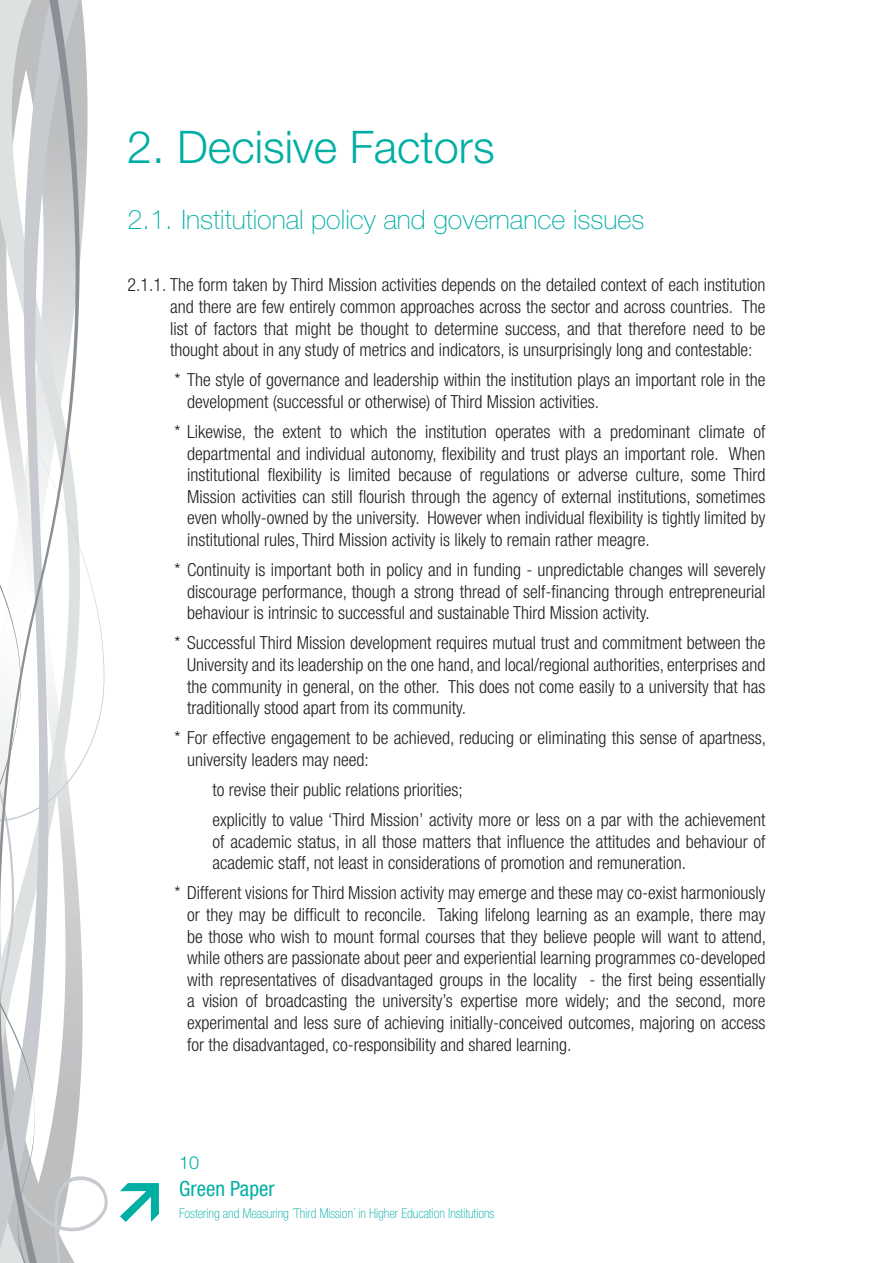
<style>
.page{position:relative;width:893px;height:1263px;background:#fff}
.page>*{position:absolute;margin:0;border:0;box-sizing:border-box;transform-origin:0 0}
.t1{font:300 45px "Helvetica Neue LT Std";color:#00afa4}
.t2{font:100 27px "Helvetica Neue LT Std";color:#00afa4}
.t3{font:condensed 21px "Helvetica Neue LT Std";color:#00afa4}
.t4{font:300 condensed 18px/21.6px "Helvetica Neue LT Std";color:#231f20;text-align:justify}
.t5{font:300 18px "Helvetica Neue LT Std";color:#00afa4}
.t6{font:100 condensed 13.5px "Helvetica Neue LT Std";color:#00afa4}
</style>
<div class="page">
<svg style="left:120px;top:1183px;width:39px;height:39px"></svg>
<svg style="left:80px;top:0;width:8px;height:259px;fill:#c4c6c8"></svg>
<svg style="left:80px;top:548px;width:28px;height:683px"></svg>
<svg style="left:0;top:0;width:80px;height:1263px"></svg>
<svg style="left:0;top:370px;width:41px;height:893px"></svg>
<h1 class="t1" style="left:127px;top:130px;width:369px">2. Decisive Factors</h1>
<h2 class="t2" style="left:128px;top:209px;width:518px">2.1. Institutional policy and governance issues</h2>
<p class="t4" style="left:170px;top:276px;width:597px;text-indent:-43px">2.1.1. The form taken by Third Mission activities depends on the detailed context of each institution and there are few entirely common approaches across the sector and across countries. The list of factors that might be thought to determine success, and that therefore need to be thought about in any study of metrics and indicators, is unsurprisingly long and contestable:</p>
<p class="t4" style="left:187px;top:371px;width:580px;text-indent:-13px">* The style of governance and leadership within the institution plays an important role in the development (successful or otherwise) of Third Mission activities.</p>
<p class="t4" style="left:187px;top:422px;width:580px;text-indent:-13px">* Likewise, the extent to which the institution operates with a predominant climate of departmental and individual autonomy, flexibility and trust plays an important role. When institutional flexibility is limited because of regulations or adverse culture, some Third Mission activities can still flourish through the agency of external institutions, sometimes even wholly-owned by the university. However when individual flexibility is tightly limited by institutional rules, Third Mission activity is likely to remain rather meagre.</p>
<p class="t4" style="left:187px;top:560px;width:580px;text-indent:-13px">* Continuity is important both in policy and in funding - unpredictable changes will severely discourage performance, though a strong thread of self-financing through entrepreneurial behaviour is intrinsic to successful and sustainable Third Mission activity.</p>
<p class="t4" style="left:187px;top:634px;width:580px;text-indent:-13px">* Successful Third Mission development requires mutual trust and commitment between the University and its leadership on the one hand, and local/regional authorities, enterprises and the community in general, on the other. This does not come easily to a university that has traditionally stood apart from its community.</p>
<p class="t4" style="left:187px;top:729px;width:580px;text-indent:-13px">* For effective engagement to be achieved, reducing or eliminating this sense of apartness, university leaders may need:</p>
<p class="t4" style="left:213px;top:776px;width:554px;line-height:30.2px">to revise their public relations priorities;<br>explicitly to value ‘Third Mission’ activity more or less on a par with the achievement</p>
<p class="t4" style="left:213px;top:832px;width:554px">of academic status, in all those matters that influence the attitudes and behaviour of academic staff, not least in considerations of promotion and remuneration.</p>
<p class="t4" style="left:187px;top:884px;width:580px;text-indent:-13px">* Different visions for Third Mission activity may emerge and these may co-exist harmoniously or they may be difficult to reconcile. Taking lifelong learning as an example, there may be those who wish to mount formal courses that they believe people will want to attend, while others are passionate about peer and experiential learning programmes co-developed with representatives of disadvantaged groups in the locality - the first being essentially a vision of broadcasting the university’s expertise more widely; and the second, more experimental and less sure of achieving initially-conceived outcomes, majoring on access for the disadvantaged, co-responsibility and shared learning.</p>
<p class="t5" style="left:179px;top:1156px;width:22px">10</p>
<p class="t3" style="left:179px;top:1181px;width:97px">Green Paper</p>
<p class="t6" style="left:179px;top:1208px;width:317px">Fostering and Measuring ´Third Mission´ in Higher Education Institutions</p>
</div>
